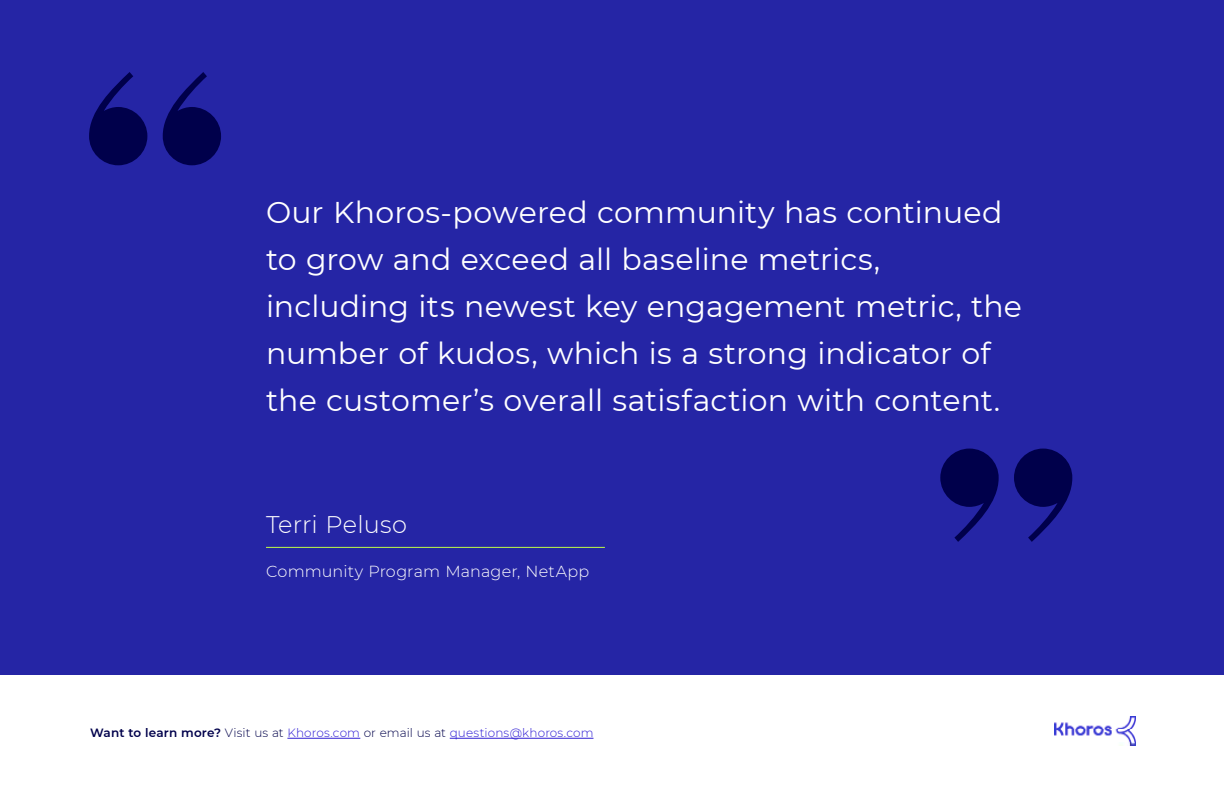
<style>
.page{position:relative;width:1224px;height:792px;background:#fff}
.page>*{position:absolute;margin:0;border:0;box-sizing:border-box;transform-origin:0 0}
.t1{font:30px/47px "Montserrat";letter-spacing:.005em;color:#fff}
.t2{font:300 24px "Montserrat";letter-spacing:.01em;color:#fff}
.t3{font:300 16px "Montserrat";letter-spacing:.01em;color:#fff}
.t4{font:300 12px "Montserrat";letter-spacing:.01em;color:#2e1cd4}
.s1{font-weight:600;color:#00004b}
.s2{color:#00004a}
</style>
<div class="page">
<div style="left:0;top:0;width:1224px;height:675px;background:#2525a5"></div>
<img style="left:1055px;top:717px;width:80px;height:28px">
<svg style="left:89px;top:72px;width:132px;height:93px"></svg>
<hr style="left:287px;top:738px;width:73px;height:1px;background:#2e1cd4">
<hr style="left:450px;top:738px;width:143px;height:1px;background:#2e1cd4">
<svg style="left:940px;top:449px;width:133px;height:93px"></svg>
<hr style="left:266px;top:547px;width:339px;height:1px;background:#bffc47">
<p class="t1" style="left:266px;top:188px;width:758px">Our Khoros-powered community has continued to grow and exceed all baseline metrics, including its newest key engagement metric, the number of kudos, which is a strong indicator of the customer’s overall satisfaction with content.</p>
<p class="t2" style="left:266px;top:509px;width:143px">Terri Peluso</p>
<p class="t3" style="left:266px;top:560px;width:325px">Community Program Manager, NetApp</p>
<p class="t4" style="left:90px;top:725px;width:505px"><span class="s1">Want to learn more?</span> <span class="s2">Visit us at</span> Khoros.com <span class="s2">or email us at</span> questions@khoros.com</p>
</div>
